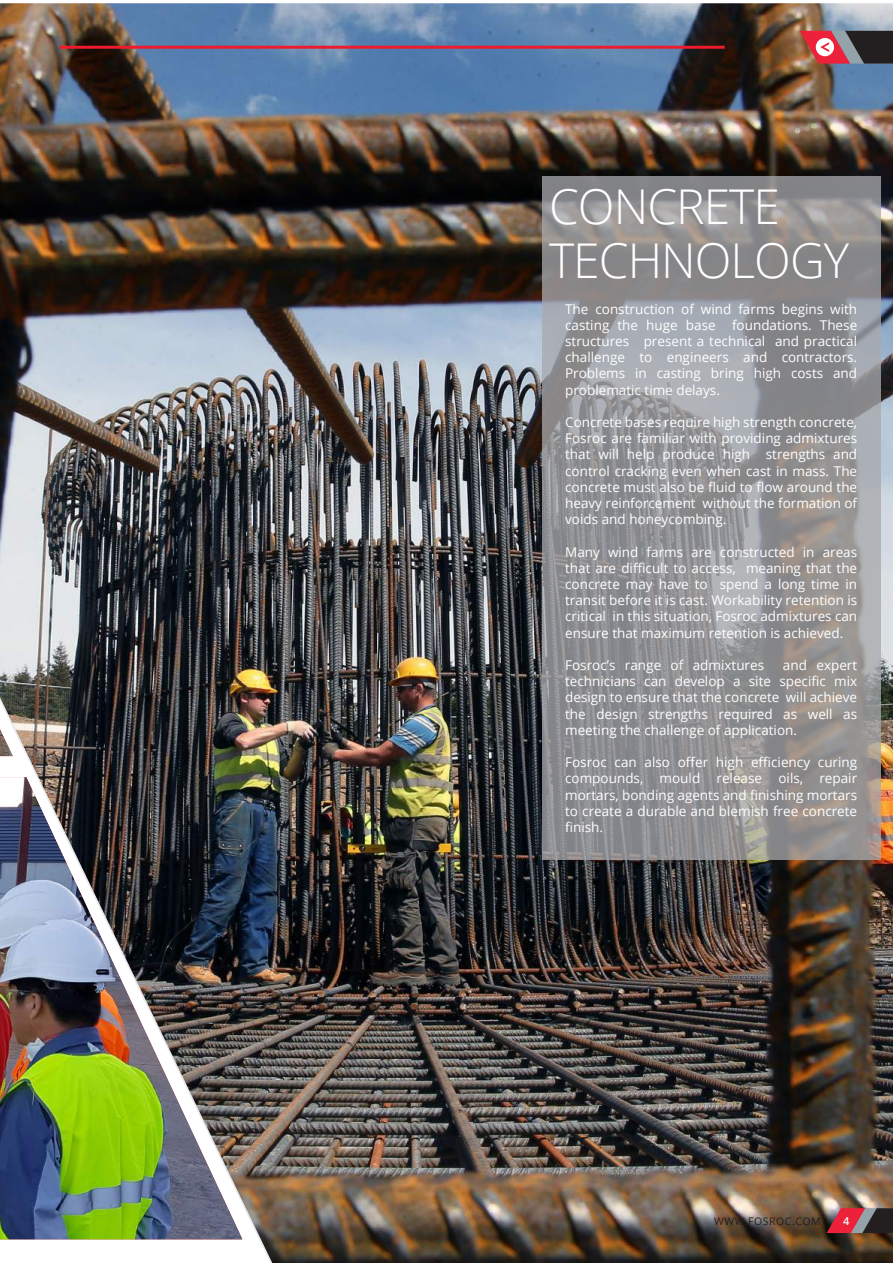
<style>
.page{position:relative;width:893px;height:1263px;background:#fff}
.page>*{position:absolute;margin:0;border:0;box-sizing:border-box;transform-origin:0 0}
.t1{font:300 48px/54px "Open Sans";letter-spacing:-.02em;color:#fff}
.t2{font:13.5px/16.2px "Open Sans";color:#fff;text-align:justify}
.t3{font:600 10.95px "Open Sans";color:#fff}
.t4{font:10.5px "Open Sans";letter-spacing:.05em;color:#231f20}
</style>
<div class="page">
<img style="left:0;top:3px;width:893px;height:1260px">
<svg style="left:542px;top:176px;width:338px;height:684px;background:#939395"></svg>
<img style="left:0;top:729px;width:13px;height:27px">
<img style="left:0;top:777px;width:242px;height:462px">
<hr style="left:60px;top:46px;width:665px;height:3px;background:#ee1b2c">
<svg style="left:800px;top:31px;width:93px;height:33px;background:#854c51"></svg>
<svg style="left:827px;top:1208px;width:66px;height:25px;background:#89404b"></svg>
<h1 class="t1" style="left:549px;top:178px;width:301px">CONCRETE<br>TECHNOLOGY</h1>
<p class="t2" style="left:565px;top:300px;width:294px">The construction of wind farms begins with casting the huge base foundations. These structures present a technical and practical challenge to engineers and contractors.<br>Problems in casting bring high costs and problematic time delays.</p>
<p class="t2" style="left:565px;top:414px;width:294px">Concrete bases require high strength concrete, Fosroc are familiar with providing admixtures that will help produce high strengths and control cracking even when cast in mass. The concrete must also be fluid to flow around the heavy reinforcement without the formation of voids and honeycombing.</p>
<p class="t2" style="left:565px;top:543px;width:294px">Many wind farms are constructed in areas that are difficult to access, meaning that the concrete may have to spend a long time in transit before it is cast. Workability retention is critical in this situation, Fosroc admixtures can ensure that maximum retention is achieved.</p>
<p class="t2" style="left:565px;top:657px;width:200px">Fosroc’s range of admixtures</p>
<p class="t2" style="left:565px;top:657px;width:294px;text-indent:218px">and expert technicians can develop a site specific mix design to ensure that the concrete will achieve the design strengths required as well as meeting the challenge of application.</p>
<p class="t2" style="left:565px;top:754px;width:294px">Fosroc can also offer high efficiency curing compounds, mould release oils, repair mortars, bonding agents and finishing mortars to create a durable and blemish free concrete finish.</p>
<p class="t4" style="left:714px;top:1213px;width:108px">WWW.FOSROC.COM</p>
<p class="t3" style="left:843px;top:1213px;width:8px">4</p>
</div>
